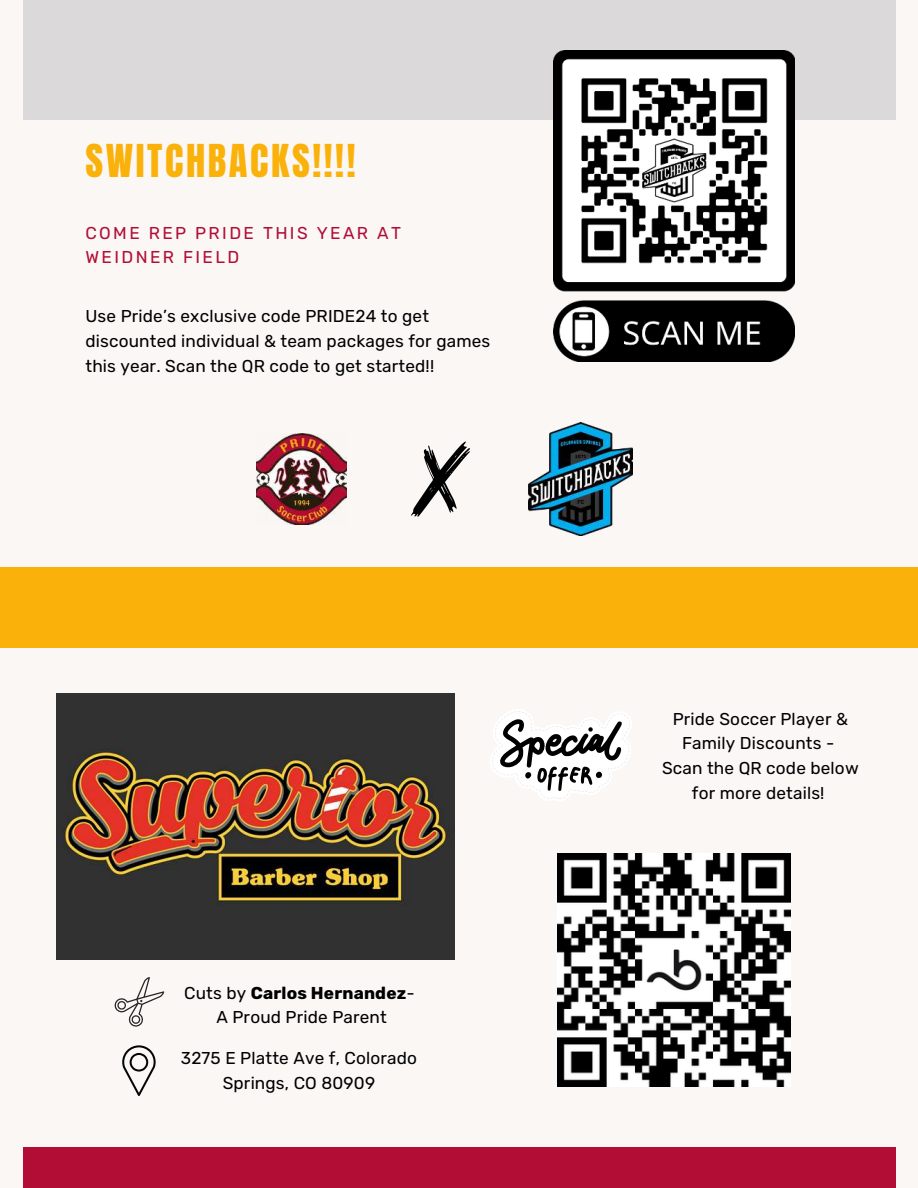
<style>
.page{position:relative;width:918px;height:1188px;background:#faf7f5}
.page>*{position:absolute;margin:0;border:0;box-sizing:border-box;transform-origin:0 0}
.t1{font:38.55px "Anton";letter-spacing:.07em;color:#fab10a}
.t2{font:17.1px/24.8px "Rubik";letter-spacing:.01em;color:#000;text-align:center}
.t3{font:17.1px/24px "Rubik";letter-spacing:.14em;color:#b20d35}
.s1{font-weight:700}
</style>
<div class="page">
<div style="left:23px;top:0;width:872px;height:120px;background:#dbd9d9"></div>
<div style="left:23px;top:1147px;width:872px;height:41px;background:#b20d35"></div>
<img style="left:257px;top:434px;width:90px;height:91px">
<svg style="left:411px;top:442px;width:59px;height:75px"></svg>
<img style="left:529px;top:423px;width:103px;height:112px">
<img style="left:553px;top:50px;width:241px;height:312px">
<div style="left:0;top:567px;width:918px;height:80px;background:#fab10a"></div>
<img style="left:557px;top:853px;width:233px;height:233px">
<img style="left:57px;top:694px;width:398px;height:265px">
<svg style="left:492px;top:711px;width:138px;height:88px"></svg>
<svg style="left:114px;top:977px;width:50px;height:50px"></svg>
<svg style="left:122px;top:1045px;width:34px;height:51px"></svg>
<h1 class="t1" style="left:85px;top:141px;width:272px">SWITCHBACKS!!!!</h1>
<p class="t3" style="left:85px;top:222px;width:317px">COME REP PRIDE THIS YEAR AT<br>WEIDNER FIELD</p>
<p class="t2" style="left:85px;top:304px;width:406px;text-align:left">Use Pride’s exclusive code PRIDE24 to get discounted individual &amp; team packages for games this year. Scan the QR code to get started!!</p>
<p class="t2" style="left:184px;top:981px;width:232px">Cuts by <span class="s1">Carlos Hernandez</span>-<br>A Proud Pride Parent</p>
<p class="t2" style="left:181px;top:1046px;width:238px">3275 E Platte Ave f, Colorado<br>Springs, CO 80909</p>
<p class="t2" style="left:662px;top:707px;width:198px">Pride Soccer Player &amp;<br>Family Discounts -<br>Scan the QR code below for more details!</p>
</div>
